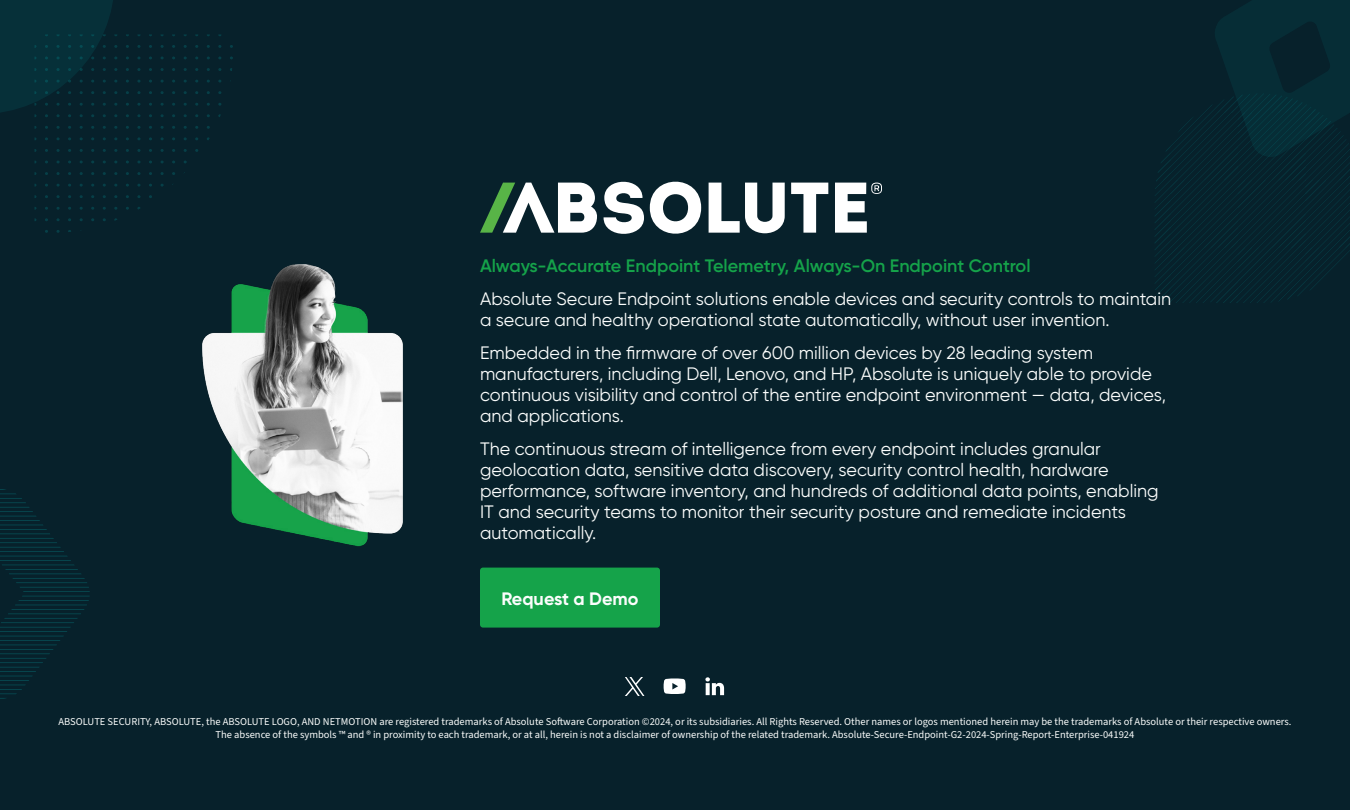
<style>
.page{position:relative;width:1350px;height:810px;background:#07212b}
.page>*{position:absolute;margin:0;border:0;box-sizing:border-box;transform-origin:0 0}
.t1{font:18px/21px "Gilroy";color:#fbfdfc}
.t2{font:600 18px "Gilroy";color:#15a34a}
.t3{font:700 18px "Gilroy";color:#fbfdfc}
.t4{font:10.5px/12.8px "Source Sans 3";color:#fbfdfc;text-align:center}
</style>
<div class="page">
<img style="left:202px;top:264px;width:201px;height:283px">
<svg style="left:0;top:0;width:127px;height:117px;fill:#063039"></svg>
<svg style="left:0;top:489px;width:90px;height:210px"></svg>
<svg style="left:1155px;top:0;width:195px;height:302px"></svg>
<svg style="left:625px;top:677px;width:19px;height:18px"></svg>
<svg style="left:664px;top:678px;width:22px;height:16px"></svg>
<svg style="left:705px;top:677px;width:19px;height:18px"></svg>
<svg style="left:603px;top:182px;width:41px;height:52px"></svg>
<svg style="left:650px;top:182px;width:51px;height:52px"></svg>
<svg style="left:709px;top:183px;width:76px;height:50px"></svg>
<svg style="left:791px;top:183px;width:37px;height:50px"></svg>
<svg style="left:480px;top:182px;width:117px;height:51px"></svg>
<svg style="left:835px;top:183px;width:47px;height:50px"></svg>
<div style="left:480px;top:568px;width:180px;height:60px;background:#15a34a;border-radius:3px"></div>
<p class="t2" style="left:480px;top:255px;width:552px">Always-Accurate Endpoint Telemetry, Always-On Endpoint Control</p>
<p class="t1" style="left:480px;top:288px;width:693px">Absolute Secure Endpoint solutions enable devices and security controls to maintain a secure and healthy operational state automatically, without user invention.</p>
<p class="t1" style="left:480px;top:342px;width:687px">Embedded in the firmware of over 600 million devices by 28 leading system manufacturers, including Dell, Lenovo, and HP, Absolute is uniquely able to provide continuous visibility and control of the entire endpoint environment — data, devices, and applications.</p>
<p class="t1" style="left:480px;top:438px;width:680px">The continuous stream of intelligence from every endpoint includes granular geolocation data, sensitive data discovery, security control health, hardware performance, software inventory, and hundreds of additional data points, enabling IT and security teams to monitor their security posture and remediate incidents automatically.</p>
<p class="t3" style="left:501px;top:587px;width:139px">Request a Demo</p>
<p class="t4" style="left:58px;top:715px;width:1235px">ABSOLUTE SECURITY, ABSOLUTE, the ABSOLUTE LOGO, AND NETMOTION are registered trademarks of Absolute Software Corporation ©2024, or its subsidiaries. All Rights Reserved. Other names or logos mentioned herein may be the trademarks of Absolute or their respective owners.<br>The absence of the symbols ™ and ® in proximity to each trademark, or at all, herein is not a disclaimer of ownership of the related trademark. Absolute-Secure-Endpoint-G2-2024-Spring-Report-Enterprise-041924</p>
</div>
